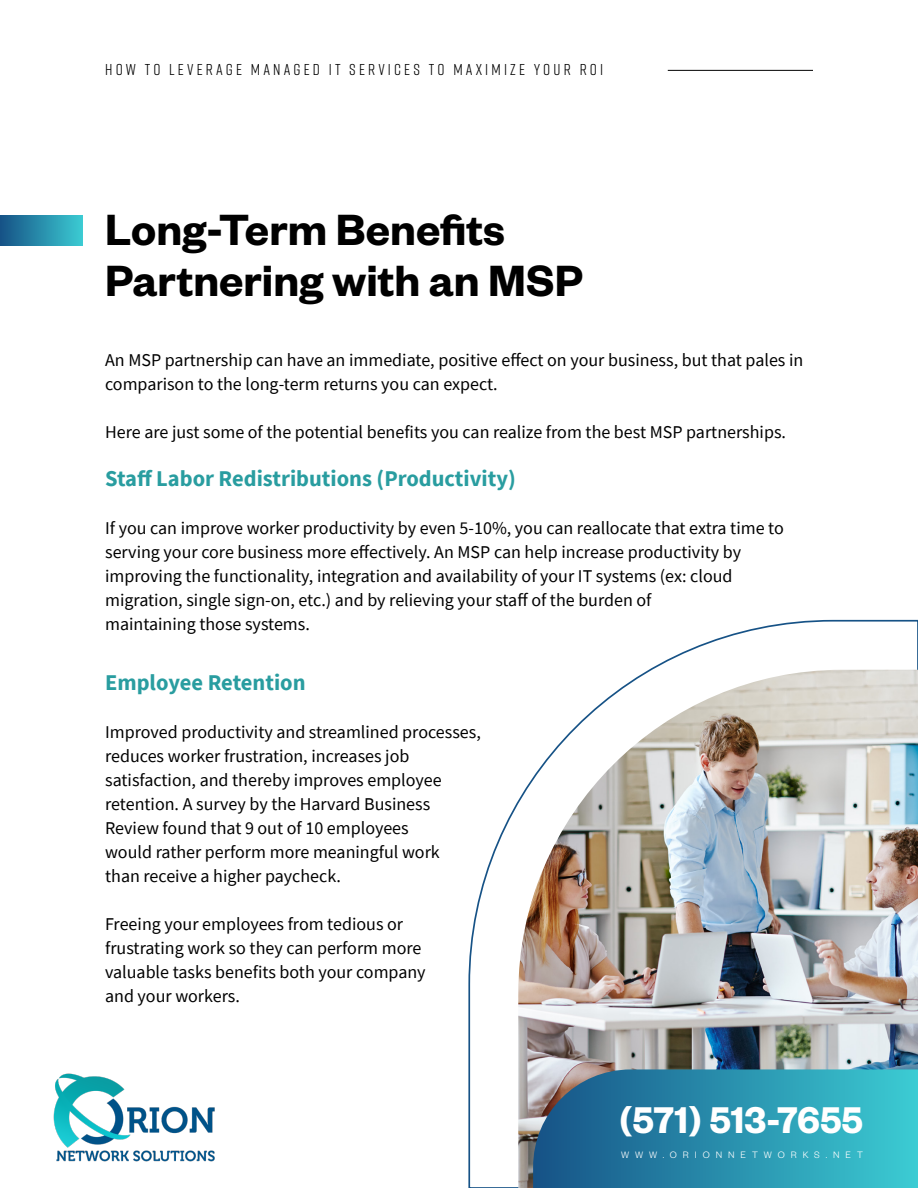
<style>
.page{position:relative;width:918px;height:1188px;background:#fff}
.page>*{position:absolute;margin:0;border:0;box-sizing:border-box;transform-origin:0 0}
.t1{font:600 48px/51px "Founders Grotesk";color:#000}
.t2{font:600 40.8px "Founders Grotesk";letter-spacing:-.005em;color:#fff}
.t3{font:700 22.5px "Source Sans Pro";color:#299da0}
.t4{font:18px/24px "Source Sans Pro";color:#000}
.t5{font:15.75px "Rift";letter-spacing:.2em;color:#000}
.t6{font:300 10.2px "Founders Grotesk";letter-spacing:.58em;color:#fff}
</style>
<div class="page">
<svg style="left:468px;top:619px;width:450px;height:569px"></svg>
<img style="left:518px;top:670px;width:400px;height:518px">
<hr style="left:668px;top:70px;width:145px;height:1px;background:#000">
<div style="left:0;top:215px;width:83px;height:31px;background:linear-gradient(to right,#165286,#3ccbd3)"></div>
<svg style="left:533px;top:1069px;width:385px;height:119px"></svg>
<img style="left:53px;top:1073px;width:162px;height:89px">
<p class="t5" style="left:105px;top:58px;width:499px">HOW TO LEVERAGE MANAGED IT SERVICES TO MAXIMIZE YOUR ROI</p>
<h1 class="t1" style="left:105px;top:202px;width:479px">Long-Term Benefits<br>Partnering with an MSP</h1>
<p class="t4" style="left:105px;top:348px;width:700px">An MSP partnership can have an immediate, positive effect on your business, but that pales in comparison to the long-term returns you can expect.</p>
<p class="t4" style="left:105px;top:420px;width:682px">Here are just some of the potential benefits you can realize from the best MSP partnerships.</p>
<p class="t3" style="left:105px;top:464px;width:412px">Staff Labor Redistributions (Productivity)</p>
<p class="t4" style="left:105px;top:516px;width:680px">If you can improve worker productivity by even 5-10%, you can reallocate that extra time to serving your core business more effectively. An MSP can help increase productivity by improving the functionality, integration and availability of your IT systems (ex: cloud migration, single sign-on, etc.) and by relieving your staff of the burden of<br>maintaining those systems.</p>
<p class="t3" style="left:105px;top:667px;width:202px">Employee Retention</p>
<p class="t4" style="left:105px;top:720px;width:377px">Improved productivity and streamlined processes, reduces worker frustration, increases job satisfaction, and thereby improves employee retention. A survey by the Harvard Business Review found that 9 out of 10 employees<br>would rather perform more meaningful work<br>than receive a higher paycheck.</p>
<p class="t4" style="left:105px;top:912px;width:322px">Freeing your employees from tedious or frustrating work so they can perform more valuable tasks benefits both your company and your workers.</p>
<h2 class="t2" style="left:619px;top:1094px;width:245px">(571) 513-7655</h2>
<p class="t6" style="left:621px;top:1149px;width:243px">WWW.ORIONNETWORKS.NET</p>
</div>
